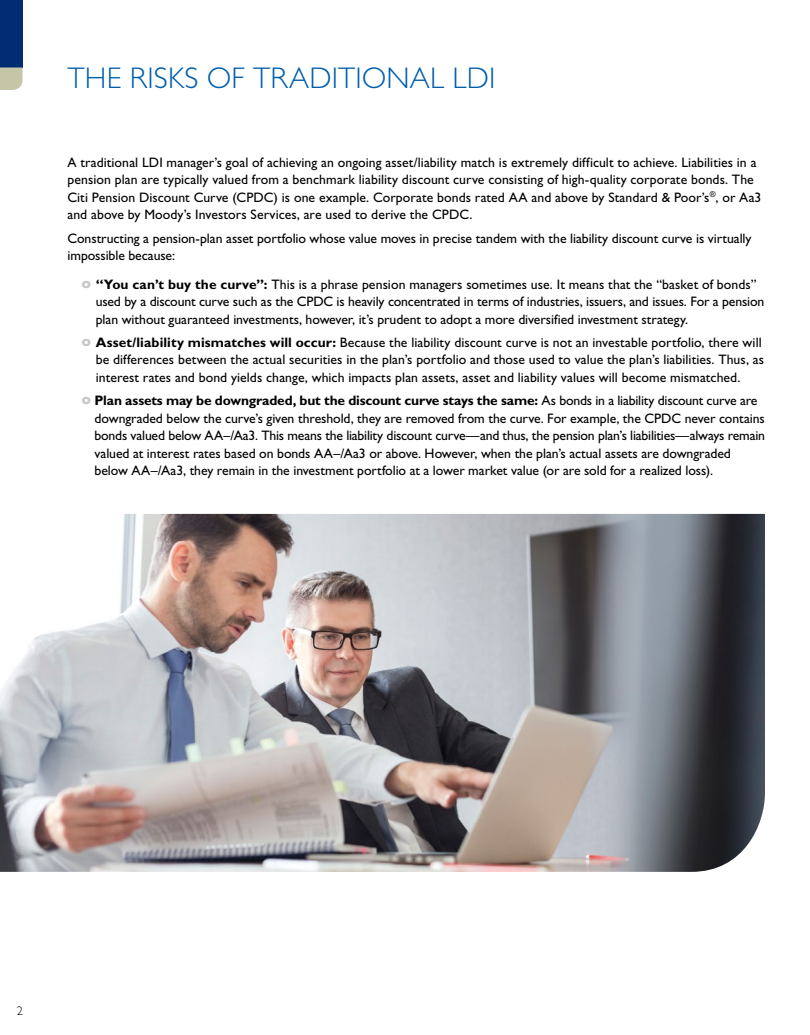
<style>
.page{position:relative;width:810px;height:1035px;background:#fff}
.page>*{position:absolute;margin:0;border:0;box-sizing:border-box;transform-origin:0 0}
.Inside_Headline{font:300 30px "Gill Sans Std";letter-spacing:.005em;color:#005ead}
.Text{font:13.75px/17.5px "Gill Sans Std";color:#000}
.t1{font:300 12.5px "Gill Sans Std";color:#000}
.s1{font-family:"Futura Std";font-weight:700;color:#c7c8ca}
.s2{font-weight:700}
</style>
<div class="page">
<div style="left:0;top:0;width:22px;height:68px;background:#002d73"></div>
<svg style="left:0;top:68px;width:22px;height:22px"></svg>
<img style="left:0;top:514px;width:765px;height:358px">
<p class="Inside_Headline" style="left:68px;top:61px;width:429px">THE RISKS OF TRADITIONAL LDI</p>
<p class="Text" style="left:68px;top:154px;width:696px">A traditional LDI manager’s goal of achieving an ongoing asset/liability match is extremely difficult to achieve. Liabilities in a pension plan are typically valued from a benchmark liability discount curve consisting of high-quality corporate bonds. The Citi Pension Discount Curve (CPDC) is one example. Corporate bonds rated AA and above by Standard &amp; Poor’s<sup>®</sup>, or Aa3 and above by Moody’s Investors Services, are used to derive the CPDC.</p>
<p class="Text" style="left:68px;top:229px;width:686px">Constructing a pension-plan asset portfolio whose value moves in precise tandem with the liability discount curve is virtually impossible because:</p>
<p class="Text" style="left:96px;top:275px;width:670px;text-indent:-14px"><span class="s1">o</span> <span class="s2">“You can’t buy the curve”:</span> This is a phrase pension managers sometimes use. It means that the “basket of bonds” used by a discount curve such as the CPDC is heavily concentrated in terms of industries, issuers, and issues. For a pension plan without guaranteed investments, however, it’s prudent to adopt a more diversified investment strategy.</p>
<p class="Text" style="left:96px;top:334px;width:670px;text-indent:-14px"><span class="s1">o</span> <span class="s2">Asset/liability mismatches will occur:</span> Because the liability discount curve is not an investable portfolio, there will be differences between the actual securities in the plan’s portfolio and those used to value the plan’s liabilities. Thus, as interest rates and bond yields change, which impacts plan assets, asset and liability values will become mismatched.</p>
<p class="Text" style="left:95px;top:392px;width:672px;text-indent:-13px"><span class="s1">o</span> <span class="s2">Plan assets may be downgraded, but the discount curve stays the same:</span> As bonds in a liability discount curve are downgraded below the curve’s given threshold, they are removed from the curve. For example, the CPDC never contains bonds valued below AA–/Aa3. This means the liability discount curve—and thus, the pension plan’s liabilities—always remain valued at interest rates based on bonds AA–/Aa3 or above. However, when the plan’s actual assets are downgraded below AA–/Aa3, they remain in the investment portfolio at a lower market value (or are sold for a realized loss).</p>
<p class="t1" style="left:17px;top:1004px;width:8px">2</p>
</div>
